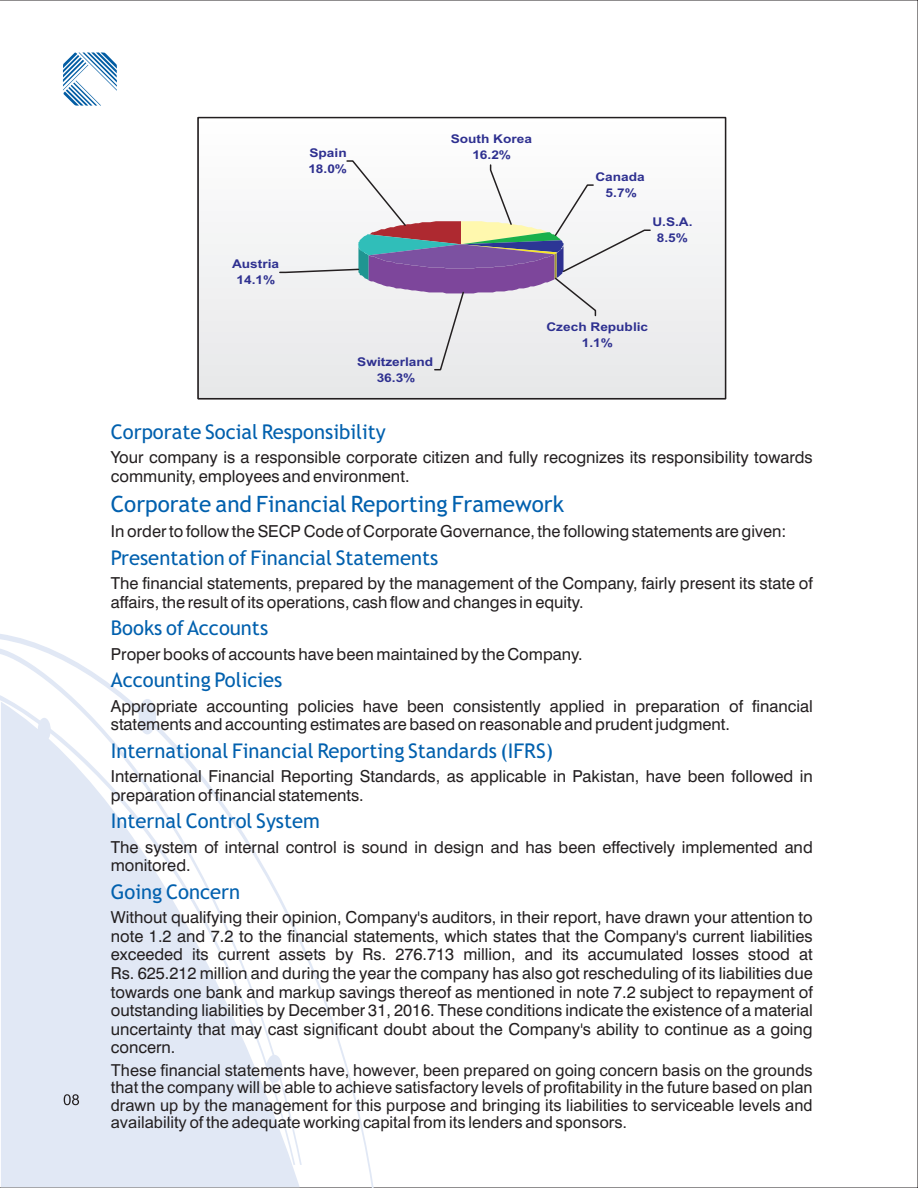
<style>
.page{position:relative;width:918px;height:1188px;background:#fff}
.page>*{position:absolute;margin:0;border:0;box-sizing:border-box;transform-origin:0 0}
.t1{font:22.5px "Trebuchet MS";color:#0160ae}
.t2{font:20.25px "Trebuchet MS";color:#0160ae}
.t3{font:16.5px/18.6px "Swiss 721 BT";color:#231f20}
.t4{font:16.5px/17.4px "Arial";color:#231f20;text-align:justify}
.t5{font:700 12px/16px "Arial";color:#2e3090;text-align:center;scale:1.14 1}
</style>
<div class="page">
<svg style="left:63px;top:52px;width:54px;height:54px"></svg>
<svg style="left:0;top:634px;width:374px;height:554px"></svg>
<svg style="left:0;top:649px;width:302px;height:516px"></svg>
<svg style="left:0;top:695px;width:295px;height:470px;fill:#e1e8f5"></svg>
<div style="left:38px;top:718px;width:13px;height:24px;background:#e1e8f5;border-radius:50%"></div>
<div style="left:139px;top:699px;width:17px;height:35px;background:#e1e8f5;border-radius:50%"></div>
<div style="left:266px;top:1055px;width:16px;height:28px;background:#e1e8f5;border-radius:50%"></div>
<svg style="left:64px;top:1094px;width:15px;height:11px"></svg>
<div style="left:198px;top:118px;width:528px;height:281px;background:linear-gradient(to right,#f4f4f5,#f4f4f5)"></div>
<div style="left:197px;top:117px;width:529px;height:282px;border:1px solid #231f20"></div>
<svg style="left:278px;top:160px;width:374px;height:211px"></svg>
<p class="t5" style="left:308px;top:146px;width:35px;text-align:left">Spain<br>18.0%</p>
<p class="t5" style="left:232px;top:257px;width:43px">Austria<br>14.1%</p>
<p class="t5" style="left:357px;top:355px;width:68px">Switzerland<br>36.3%</p>
<p class="t2" style="left:111px;top:424px;width:277px">Corporate Social Responsibility</p>
<p class="t5" style="left:451px;top:132px;width:73px">South Korea<br>16.2%</p>
<p class="t5" style="left:595px;top:170px;width:45px">Canada<br>5.7%</p>
<p class="t5" style="left:652px;top:215px;width:37px">U.S.A.<br>8.5%</p>
<p class="t5" style="left:546px;top:319px;width:91px">Czech Republic<br>1.1%</p>
<p class="t3" style="left:111px;top:449px;width:703px">Your company is a responsible corporate citizen and fully recognizes its responsibility towards community, employees and environment.</p>
<p class="t3" style="left:111px;top:524px;width:677px">In order to follow the SECP Code of Corporate Governance, the following statements are given:</p>
<p class="t3" style="left:111px;top:575px;width:703px">The financial statements, prepared by the management of the Company, fairly present its state of affairs, the result of its operations, cash flow and changes in equity.</p>
<p class="t3" style="left:111px;top:646px;width:473px">Proper books of accounts have been maintained by the Company.</p>
<p class="t3" style="left:111px;top:698px;width:703px">Appropriate accounting policies have been consistently applied in preparation of financial statements and accounting estimates are based on reasonable and prudent judgment.</p>
<p class="t3" style="left:111px;top:769px;width:703px">International Financial Reporting Standards, as applicable in Pakistan, have been followed in preparation of financial statements.</p>
<p class="t3" style="left:111px;top:839px;width:703px">The system of internal control is sound in design and has been effectively implemented and monitored.</p>
<p class="t3" style="left:111px;top:910px;width:704px;text-align:justify">Without qualifying their opinion, Company's auditors, in their report, have drawn your attention to note 1.2 and 7.2 to the financial statements, which states that the Company's current liabilities exceeded its current assets by Rs. 276.713 million, and its accumulated losses stood at Rs. 625.212 million and during the year the company has also got rescheduling of its liabilities due towards one bank and markup savings thereof as mentioned in note 7.2 subject to repayment of outstanding liabilities by December 31, 2016. These conditions indicate the existence of a material uncertainty that may cast significant doubt about the Company's ability to continue as a going concern.</p>
<p class="t4" style="left:111px;top:1063px;width:703px">These financial statements have, however, been prepared on going concern basis on the grounds that the company will be able to achieve satisfactory levels of profitability in the future based on plan drawn up by the management for this purpose and bringing its liabilities to serviceable levels and availability of the adequate working capital from its lenders and sponsors.</p>
<h1 class="t1" style="left:111px;top:495px;width:455px">Corporate and Financial Reporting Framework</h1>
<p class="t2" style="left:111px;top:550px;width:329px">Presentation of Financial Statements</p>
<p class="t2" style="left:111px;top:620px;width:159px">Books of Accounts</p>
<p class="t2" style="left:111px;top:672px;width:173px">Accounting Policies</p>
<p class="t2" style="left:111px;top:743px;width:444px">International Financial Reporting Standards (IFRS)</p>
<p class="t2" style="left:111px;top:813px;width:211px">Internal Control System</p>
<p class="t2" style="left:111px;top:884px;width:131px">Going Concern</p>
</div>
